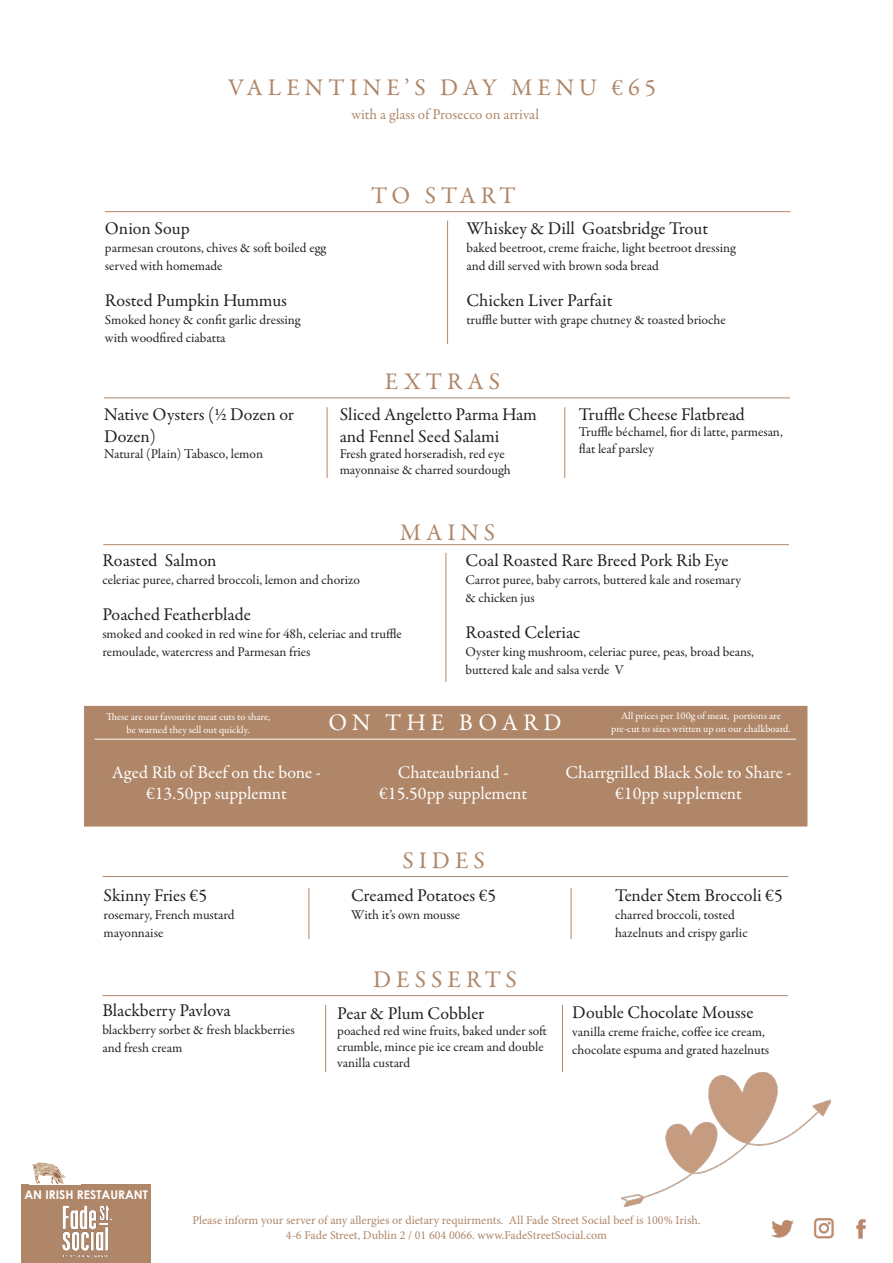
<style>
.page{position:relative;width:893px;height:1263px;background:#fff}
.page>*{position:absolute;margin:0;border:0;box-sizing:border-box;transform-origin:0 0}
.t1{font:24px "Garamond Premr Pro";letter-spacing:.21em;color:#af8668}
.t2{font:24px "Garamond Premr Pro";letter-spacing:.21em;color:#fff}
.t3{font:18px/21.6px "Garamond Premr Pro";color:#231f20}
.t4{font:18px/21.6px "Garamond Premr Pro";color:#fff;text-align:center}
.t5{font:15px "Garamond Premr Pro";color:#af8668}
.t6{font:13.5px/18px "Garamond Premr Pro";color:#231f20}
.t7{font:12px "Minion Pro";color:#af8668}
.t8{font:700 12px "Century Gothic";color:#fff}
.t9{font:10.5px "Garamond Premr Pro";color:#fff}
</style>
<div class="page">
<hr style="left:105px;top:211px;width:686px;height:1px;background:#af8668">
<hr style="left:103px;top:876px;width:685px;height:1px;background:#af8668">
<hr style="left:102px;top:995px;width:686px;height:1px;background:#af8668">
<div style="left:21px;top:1184px;width:130px;height:79px;background:#af8668"></div>
<img style="left:62px;top:1205px;width:50px;height:53px">
<img style="left:32px;top:1162px;width:34px;height:22px">
<img style="left:771px;top:1220px;width:23px;height:18px">
<img style="left:814px;top:1218px;width:20px;height:21px">
<img style="left:856px;top:1219px;width:10px;height:20px">
<img style="left:622px;top:1072px;width:208px;height:135px">
<div style="left:82px;top:704px;width:727px;height:124px;background:#af8668;border:2px solid #fff"></div>
<hr style="left:95px;top:739px;width:701px;height:1px;background:#fff">
<hr style="left:447px;top:221px;width:1px;height:123px;background:#af8668">
<hr style="left:104px;top:397px;width:686px;height:1px;background:#af8668">
<hr style="left:327px;top:407px;width:1px;height:71px;background:#af8668">
<hr style="left:564px;top:407px;width:1px;height:71px;background:#af8668">
<hr style="left:103px;top:544px;width:686px;height:1px;background:#af8668">
<hr style="left:446px;top:553px;width:1px;height:129px;background:#af8668">
<hr style="left:309px;top:888px;width:1px;height:51px;background:#af8668">
<hr style="left:571px;top:888px;width:1px;height:51px;background:#af8668">
<hr style="left:325px;top:1005px;width:1px;height:67px;background:#af8668">
<hr style="left:562px;top:1005px;width:1px;height:67px;background:#af8668">
<p class="t1" style="left:228px;top:73px;width:429px">VALENTINE’S DAY MENU €65</p>
<p class="t5" style="left:351px;top:105px;width:189px">with a glass of Prosecco on arrival</p>
<p class="t3" style="left:105px;top:218px;width:86px">Onion Soup</p>
<p class="t6" style="left:105px;top:239px;width:223px">parmesan croutons, chives &amp; soft boiled egg</p>
<p class="t6" style="left:105px;top:257px;width:119px">served with homemade</p>
<p class="t3" style="left:105px;top:290px;width:184px">Rosted Pumpkin Hummus</p>
<p class="t6" style="left:105px;top:311px;width:197px">Smoked honey &amp; confit garlic dressing</p>
<p class="t6" style="left:105px;top:329px;width:122px">with woodfired ciabatta</p>
<p class="t3" style="left:104px;top:404px;width:191px">Native Oysters (½ Dozen or<br>Dozen)</p>
<p class="t6" style="left:104px;top:445px;width:160px">Natural (Plain) Tabasco, lemon</p>
<p class="t1" style="left:371px;top:181px;width:146px">TO START</p>
<p class="t3" style="left:466px;top:218px;width:243px">Whiskey &amp; Dill Goatsbridge Trout</p>
<p class="t6" style="left:466px;top:239px;width:271px">baked beetroot, creme fraiche, light beetroot dressing</p>
<p class="t6" style="left:466px;top:257px;width:194px">and dill served with brown soda bread</p>
<p class="t3" style="left:466px;top:290px;width:148px">Chicken Liver Parfait</p>
<p class="t6" style="left:466px;top:311px;width:261px">truffle butter with grape chutney &amp; toasted brioche</p>
<p class="t1" style="left:385px;top:367px;width:117px">EXTRAS</p>
<p class="t3" style="left:340px;top:404px;width:199px">Sliced Angeletto Parma Ham and Fennel Seed Salami</p>
<p class="t6" style="left:340px;top:445px;width:166px">Fresh grated horseradish, red eye</p>
<p class="t6" style="left:340px;top:461px;width:173px">mayonnaise &amp; charred sourdough</p>
<p class="t3" style="left:579px;top:404px;width:167px">Truffle Cheese Flatbread</p>
<p class="t6" style="left:579px;top:424px;width:205px">Truffle béchamel, fior di latte, parmesan,</p>
<p class="t6" style="left:579px;top:440px;width:77px">flat leaf parsley</p>
<p class="t1" style="left:400px;top:517px;width:97px">MAINS</p>
<p class="t3" style="left:102px;top:550px;width:116px">Roasted Salmon</p>
<p class="t6" style="left:102px;top:571px;width:259px">celeriac puree, charred broccoli, lemon and chorizo</p>
<p class="t3" style="left:102px;top:604px;width:150px">Poached Featherblade</p>
<p class="t6" style="left:102px;top:625px;width:301px">smoked and cooked in red wine for 48h, celeriac and truffle</p>
<p class="t6" style="left:102px;top:643px;width:210px">remoulade, watercress and Parmesan fries</p>
<p class="t3" style="left:465px;top:550px;width:265px">Coal Roasted Rare Breed Pork Rib Eye</p>
<p class="t6" style="left:465px;top:571px;width:277px">Carrot puree, baby carrots, buttered kale and rosemary</p>
<p class="t6" style="left:465px;top:589px;width:71px">&amp; chicken jus</p>
<p class="t3" style="left:465px;top:622px;width:116px">Roasted Celeriac</p>
<p class="t6" style="left:465px;top:643px;width:290px">Oyster king mushroom, celeriac puree, peas, broad beans, buttered kale and salsa verde V</p>
<p class="t9" style="left:106px;top:710px;width:166px">These are our favourite meat cuts to share,</p>
<p class="t9" style="left:127px;top:723px;width:125px">be warned they sell out quickly.</p>
<p class="t2" style="left:328px;top:707px;width:234px">ON THE BOARD</p>
<p class="t9" style="left:621px;top:709px;width:161px">All prices per 100g of meat, portions are</p>
<p class="t9" style="left:611px;top:722px;width:181px">pre-cut to sizes written up on our chalkboard.</p>
<p class="t4" style="left:112px;top:762px;width:211px">Aged Rib of Beef on the bone - €13.50pp supplemnt</p>
<p class="t4" style="left:565px;top:762px;width:228px">Charrgrilled Black Sole to Share -</p>
<p class="t4" style="left:398px;top:762px;width:112px">Chateaubriand -</p>
<p class="t4" style="left:379px;top:783px;width:149px">€15.50pp supplement</p>
<p class="t4" style="left:615px;top:783px;width:128px">€10pp supplement</p>
<p class="t3" style="left:104px;top:885px;width:105px">Skinny Fries €5</p>
<p class="t6" style="left:104px;top:906px;width:132px">rosemary, French mustard</p>
<p class="t6" style="left:104px;top:924px;width:61px">mayonnaise</p>
<p class="t3" style="left:102px;top:1000px;width:130px">Blackberry Pavlova</p>
<p class="t6" style="left:102px;top:1021px;width:194px">blackberry sorbet &amp; fresh blackberries</p>
<p class="t6" style="left:102px;top:1039px;width:81px">and fresh cream</p>
<p class="t1" style="left:402px;top:846px;width:84px">SIDES</p>
<p class="t3" style="left:351px;top:885px;width:147px">Creamed Potatoes €5</p>
<p class="t6" style="left:351px;top:906px;width:111px">With it’s own mousse</p>
<p class="t1" style="left:373px;top:964px;width:145px">DESSERTS</p>
<p class="t3" style="left:337px;top:1002px;width:149px">Pear &amp; Plum Cobbler</p>
<p class="t6" style="left:337px;top:1023px;width:211px;line-height:16.2px">poached red wine fruits, baked under soft crumble, mince pie ice cream and double vanilla custard</p>
<p class="t3" style="left:615px;top:885px;width:169px">Tender Stem Broccoli €5</p>
<p class="t6" style="left:615px;top:906px;width:121px">charred broccoli, tosted</p>
<p class="t6" style="left:615px;top:924px;width:134px">hazelnuts and crispy garlic</p>
<p class="t3" style="left:572px;top:1002px;width:183px">Double Chocolate Mousse</p>
<p class="t6" style="left:572px;top:1023px;width:198px">vanilla creme fraiche, coffee ice cream, chocolate espuma and grated hazelnuts</p>
<p class="t8" style="left:24px;top:1187px;width:125px">AN IRISH RESTAURANT</p>
<p class="t7" style="left:192px;top:1212px;width:510px">Please inform your server of any allergies or dietary requirments. All Fade Street Social beef is 100% Irish.</p>
<p class="t7" style="left:286px;top:1227px;width:323px">4-6 Fade Street, Dublin 2 / 01 604 0066. www.FadeStreetSocial.com</p>
</div>
